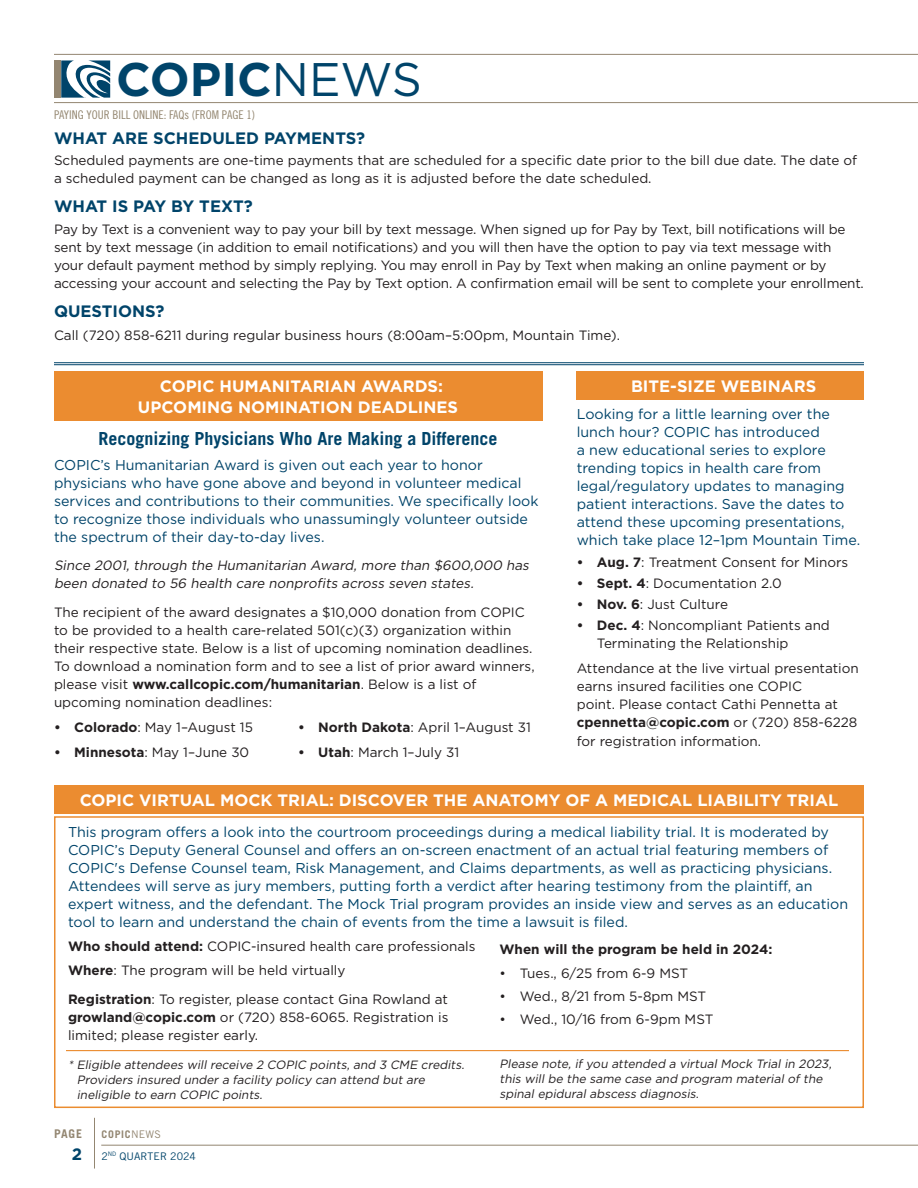
<style>
.page{position:relative;width:918px;height:1188px;background:#fff}
.page>*{position:absolute;margin:0;border:0;box-sizing:border-box;transform-origin:0 0}
.t1{font:700 47.1px "Gotham";color:#00446a}
.Subhead_Kat2{font:700 18px "Trade Gothic LT Std";color:#00446a}
.Top_10_Subhead{font:700 16.5px/21px "Gotham";color:#fff;text-align:center}
.Blue_Subhead_1{font:700 16.5px "Gotham";color:#00446a}
.Text{font:14.25px/18px "Gotham";color:#00446a}
.Text-2{font:13.5px/18px "Gotham";color:#231f20}
.Text-3{font:italic 13.5px/18px "Gotham";color:#231f20}
.Text-4{font:700 13.5px "Gotham";color:#231f20}
.Text-5{font:italic 12px/15px "Gotham";color:#231f20}
.Continued_Text{font:12px "Trade Gothic LT Std Cn 18";color:#948771}
.t2{font:700 12px "Trade Gothic LT Std";color:#938671}
.t3{font:10.5px/21.8px "Trade Gothic LT Std";letter-spacing:.005em;color:#00446a}
.s1{font-weight:400}
.s2{font-weight:700}
.s3{font-weight:700;color:#938671}
.s4{color:#938671}
</style>
<div class="page">
<div style="left:54px;top:60px;width:6px;height:38px;background:#938671"></div>
<svg style="left:61px;top:60px;width:49px;height:38px"></svg>
<hr style="left:54px;top:102px;width:864px;height:1px;background:#938671">
<hr style="left:54px;top:54px;width:864px;height:1px;background:#938671">
<hr style="left:94px;top:1118px;width:1px;height:51px;background:#938671">
<hr style="left:101px;top:1145px;width:817px;height:1px;background:#938671">
<div style="left:54px;top:372px;width:488px;height:49px;background:#eb8c30"></div>
<div style="left:577px;top:372px;width:287px;height:28px;background:#eb8c30"></div>
<div style="left:54px;top:816px;width:810px;height:292px;border:2px solid #eb8c30"></div>
<div style="left:54px;top:785px;width:810px;height:28px;background:#eb8c30"></div>
<hr style="left:66px;top:1050px;width:783px;height:1px;background:#eb8c30">
<hr style="left:54px;top:362px;width:810px;height:1px;background:#00446a">
<hr style="left:54px;top:364px;width:810px;height:1px;background:#00446a">
<h1 class="t1" style="left:116px;top:52px;width:307px">COPIC<span class="s1">NEWS</span></h1>
<p class="Continued_Text" style="left:54px;top:108px;width:203px">PAYING YOUR BILL ONLINE: FAQs (FROM PAGE 1)</p>
<p class="Blue_Subhead_1" style="left:54px;top:128px;width:313px">WHAT ARE SCHEDULED PAYMENTS?</p>
<p class="Text-2" style="left:54px;top:151px;width:805px">Scheduled payments are one-time payments that are scheduled for a specific date prior to the bill due date. The date of a scheduled payment can be changed as long as it is adjusted before the date scheduled.</p>
<p class="Blue_Subhead_1" style="left:54px;top:197px;width:200px">WHAT IS PAY BY TEXT?</p>
<p class="Text-2" style="left:54px;top:220px;width:811px">Pay by Text is a convenient way to pay your bill by text message. When signed up for Pay by Text, bill notifications will be sent by text message (in addition to email notifications) and you will then have the option to pay via text message with your default payment method by simply replying. You may enroll in Pay by Text when making an online payment or by accessing your account and selecting the Pay by Text option. A confirmation email will be sent to complete your enrollment.</p>
<p class="Blue_Subhead_1" style="left:54px;top:302px;width:112px">QUESTIONS?</p>
<p class="Text-2" style="left:54px;top:326px;width:568px">Call (720) 858-6211 during regular business hours (8:00am–5:00pm, Mountain Time).</p>
<p class="Top_10_Subhead" style="left:138px;top:375px;width:322px">COPIC HUMANITARIAN AWARDS:<br>UPCOMING NOMINATION DEADLINES</p>
<p class="Subhead_Kat2" style="left:99px;top:427px;width:401px">Recognizing Physicians Who Are Making a Difference</p>
<p class="Text" style="left:54px;top:455px;width:486px">COPIC’s Humanitarian Award is given out each year to honor physicians who have gone above and beyond in volunteer medical services and contributions to their communities. We specifically look to recognize those individuals who unassumingly volunteer outside the spectrum of their day-to-day lives.</p>
<p class="Text-3" style="left:54px;top:556px;width:479px">Since 2001, through the Humanitarian Award, more than $600,000 has been donated to 56 health care nonprofits across seven states.</p>
<p class="Text-2" style="left:54px;top:603px;width:482px">The recipient of the award designates a $10,000 donation from COPIC to be provided to a health care-related 501(c)(3) organization within their respective state. Below is a list of upcoming nomination deadlines.<br>To download a nomination form and to see a list of prior award winners, please visit <span class="s2">www.callcopic.com/humanitarian</span>. Below is a list of upcoming nomination deadlines:</p>
<p class="Text-2" style="left:54px;top:718px;width:200px"><span class="s2">• Colorado</span>: May 1–August 15</p>
<p class="Text-2" style="left:54px;top:743px;width:197px"><span class="s2">• Minnesota</span>: May 1–June 30</p>
<p class="Top_10_Subhead" style="left:631px;top:375px;width:187px">BITE-SIZE WEBINARS</p>
<p class="Text" style="left:577px;top:405px;width:285px">Looking for a little learning over the lunch hour? COPIC has introduced<br>a new educational series to explore trending topics in health care from legal/regulatory updates to managing patient interactions. Save the dates to attend these upcoming presentations, which take place 12–1pm Mountain Time.</p>
<p class="Text-2" style="left:577px;top:553px;width:273px"><span class="s2">• Aug. 7</span>: Treatment Consent for Minors</p>
<p class="Text-2" style="left:577px;top:574px;width:207px"><span class="s2">• Sept. 4</span>: Documentation 2.0</p>
<p class="Text-2" style="left:577px;top:595px;width:153px"><span class="s2">• Nov. 6</span>: Just Culture</p>
<p class="Text-2" style="left:597px;top:616px;width:234px;text-indent:-20px"><span class="s2">• Dec. 4</span>: Noncompliant Patients and<br>Terminating the Relationship</p>
<p class="Text-2" style="left:577px;top:659px;width:284px">Attendance at the live virtual presentation earns insured facilities one COPIC<br>point. Please contact Cathi Pennetta at <span class="s2">cpennetta@copic.com</span> or (720) 858-6228</p>
<p class="Text-2" style="left:577px;top:733px;width:186px">for registration information.</p>
<p class="Text-2" style="left:298px;top:718px;width:234px"><span class="s2">• North Dakota</span>: April 1–August 31</p>
<p class="Text-2" style="left:298px;top:743px;width:163px"><span class="s2">• Utah</span>: March 1–July 31</p>
<p class="Top_10_Subhead" style="left:80px;top:789px;width:760px">COPIC VIRTUAL MOCK TRIAL: DISCOVER THE ANATOMY OF A MEDICAL LIABILITY TRIAL</p>
<p class="Text" style="left:68px;top:823px;width:782px">This program offers a look into the courtroom proceedings during a medical liability trial. It is moderated by COPIC’s Deputy General Counsel and offers an on-screen enactment of an actual trial featuring members of COPIC's Defense Counsel team, Risk Management, and Claims departments, as well as practicing physicians.<br>Attendees will serve as jury members, putting forth a verdict after hearing testimony from the plaintiff, an expert witness, and the defendant. The Mock Trial program provides an inside view and serves as an education tool to learn and understand the chain of events from the time a lawsuit is filed.</p>
<p class="Text-2" style="left:68px;top:937px;width:409px"><span class="s2">Who should attend:</span> COPIC-insured health care professionals</p>
<p class="Text-2" style="left:68px;top:961px;width:279px"><span class="s2">Where</span>: The program will be held virtually</p>
<p class="Text-2" style="left:68px;top:990px;width:382px;text-align:justify"><span class="s2">Registration</span>: To register, please contact Gina Rowland at <span class="s2">growland@copic.com</span> or (720) 858-6065. Registration is limited; please register early.</p>
<p class="Text-5" style="left:77px;top:1057px;width:391px;text-indent:-9px">* Eligible attendees will receive 2 COPIC points, and 3 CME credits.<br>Providers insured under a facility policy can attend but are ineligible to earn COPIC points.</p>
<p class="t2" style="left:54px;top:1127px;width:30px">PAGE</p>
<p class="Blue_Subhead_1" style="left:72px;top:1145px;width:12px">2</p>
<p class="t3" style="left:102px;top:1123px;width:96px"><span class="s3">COPIC</span><span class="s4">NEWS<br></span>2<sup>ND</sup> QUARTER 2024</p>
<p class="Text-4" style="left:500px;top:942px;width:274px">When will the program be held in 2024:</p>
<p class="Text-2" style="left:500px;top:964px;width:190px">• Tues., 6/25 from 6-9 MST</p>
<p class="Text-2" style="left:500px;top:987px;width:208px">• Wed., 8/21 from 5-8pm MST</p>
<p class="Text-2" style="left:500px;top:1010px;width:216px">• Wed., 10/16 from 6-9pm MST</p>
<p class="Text-5" style="left:500px;top:1056px;width:336px">Please note, if you attended a virtual Mock Trial in 2023, this will be the same case and program material of the spinal epidural abscess diagnosis.</p>
</div>
